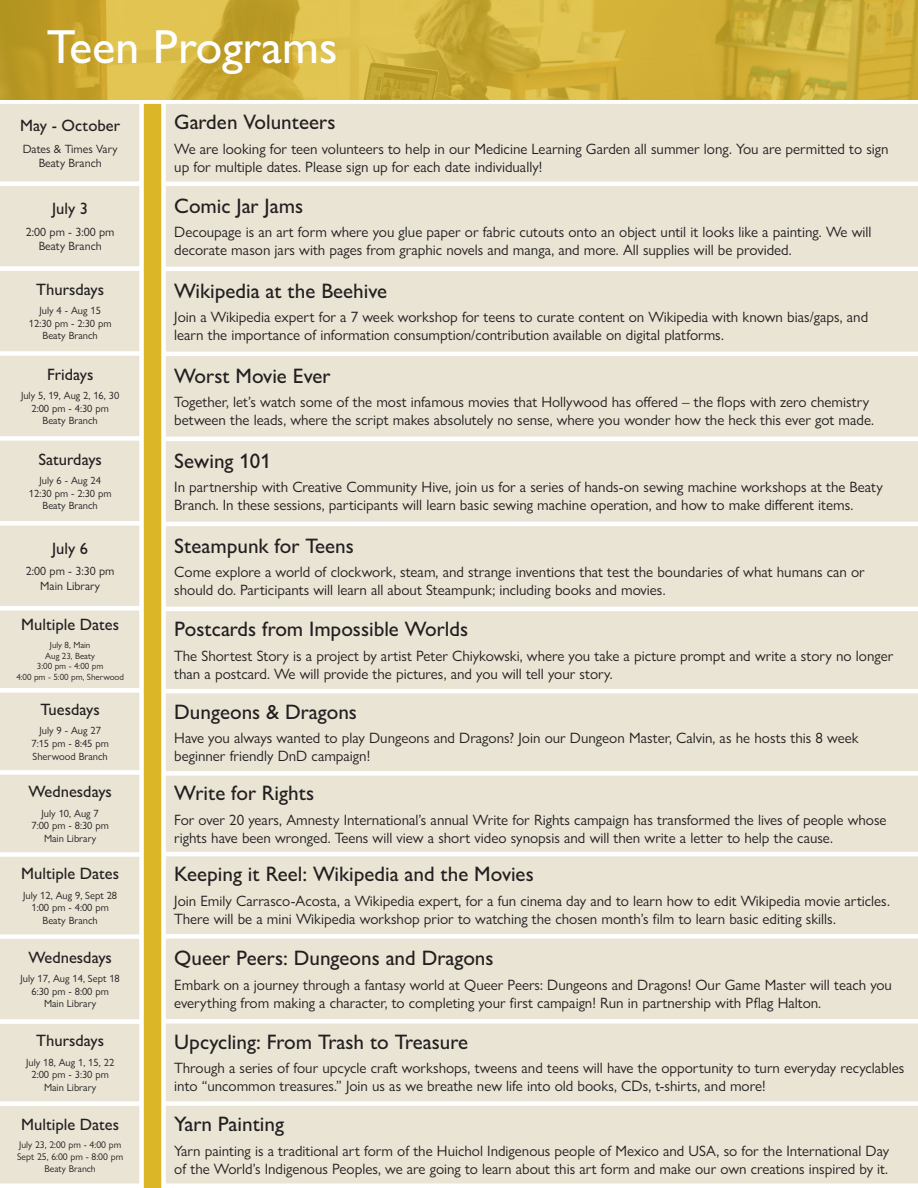
<style>
.page{position:relative;width:918px;height:1188px;background:#fff}
.page>*{position:absolute;margin:0;border:0;box-sizing:border-box;transform-origin:0 0}
.t1{font:500 48px "Gill Sans Nova";color:#fff}
.t2{font:500 21px "Gill Sans Nova";color:#231f20}
.t3{font:500 16.5px "Gill Sans Nova";color:#231f20}
.t4{font:15px/18px "Gill Sans Nova";color:#231f20}
.t5{font:12px "Gill Sans Nova";color:#231f20}
.t6{font:10.5px "Gill Sans Nova";color:#231f20}
.t7{font:9.75px "Gill Sans Nova";color:#231f20}
.t8{font:9px "Gill Sans Nova";color:#231f20}
</style>
<div class="page">
<div style="left:166px;top:104px;width:752px;height:1080px;background:#e9e4d4"></div>
<hr style="left:155px;top:182px;width:763px;height:4px;background:#fff">
<hr style="left:155px;top:267px;width:763px;height:4px;background:#fff">
<hr style="left:155px;top:352px;width:763px;height:4px;background:#fff">
<hr style="left:155px;top:437px;width:763px;height:4px;background:#fff">
<hr style="left:155px;top:522px;width:763px;height:4px;background:#fff">
<hr style="left:155px;top:607px;width:763px;height:4px;background:#fff">
<hr style="left:155px;top:689px;width:763px;height:4px;background:#fff">
<div style="left:155px;top:771px;width:763px;height:5px;background:#fff"></div>
<hr style="left:155px;top:852px;width:763px;height:4px;background:#fff">
<div style="left:155px;top:934px;width:763px;height:5px;background:#fff"></div>
<div style="left:155px;top:1019px;width:763px;height:5px;background:#fff"></div>
<div style="left:155px;top:1101px;width:763px;height:5px;background:#fff"></div>
<div style="left:0;top:104px;width:139px;height:1080px;background:#e9e4d4"></div>
<div style="left:0;top:181px;width:144px;height:5px;background:#fff"></div>
<div style="left:0;top:266px;width:144px;height:5px;background:#fff"></div>
<div style="left:0;top:351px;width:144px;height:5px;background:#fff"></div>
<div style="left:0;top:436px;width:144px;height:5px;background:#fff"></div>
<div style="left:0;top:521px;width:144px;height:5px;background:#fff"></div>
<hr style="left:0;top:606px;width:144px;height:4px;background:#fff">
<div style="left:0;top:688px;width:144px;height:5px;background:#fff"></div>
<div style="left:0;top:770px;width:144px;height:5px;background:#fff"></div>
<div style="left:0;top:852px;width:144px;height:5px;background:#fff"></div>
<div style="left:0;top:934px;width:144px;height:5px;background:#fff"></div>
<div style="left:0;top:1019px;width:144px;height:5px;background:#fff"></div>
<div style="left:0;top:1101px;width:144px;height:5px;background:#fff"></div>
<svg style="left:139px;top:99px;width:27px;height:1089px"></svg>
<svg style="left:0;top:0;width:918px;height:99px;background:#cfaf3a"></svg>
<p class="t1" style="left:47px;top:17px;width:292px">Teen Programs</p>
<p class="t3" style="left:20px;top:116px;width:101px">May - October</p>
<p class="t5" style="left:23px;top:141px;width:96px">Dates &amp; Times Vary</p>
<p class="t5" style="left:39px;top:156px;width:65px">Beaty Branch</p>
<p class="t3" style="left:52px;top:199px;width:38px">July 3</p>
<p class="t5" style="left:26px;top:224px;width:90px">2:00 pm - 3:00 pm</p>
<p class="t5" style="left:39px;top:239px;width:65px">Beaty Branch</p>
<p class="t3" style="left:36px;top:279px;width:69px">Thursdays</p>
<p class="t6" style="left:39px;top:304px;width:63px">July 4 - Aug 15</p>
<p class="t6" style="left:29px;top:317px;width:84px">12:30 pm - 2:30 pm</p>
<p class="t6" style="left:43px;top:329px;width:57px">Beaty Branch</p>
<p class="t3" style="left:47px;top:364px;width:48px">Fridays</p>
<p class="t6" style="left:21px;top:389px;width:100px">July 5, 19, Aug 2, 16, 30</p>
<p class="t6" style="left:31px;top:402px;width:79px">2:00 pm - 4:30 pm</p>
<p class="t6" style="left:43px;top:414px;width:57px">Beaty Branch</p>
<p class="t3" style="left:38px;top:449px;width:65px">Saturdays</p>
<p class="t6" style="left:39px;top:474px;width:63px">July 6 - Aug 24</p>
<p class="t6" style="left:29px;top:487px;width:84px">12:30 pm - 2:30 pm</p>
<p class="t6" style="left:43px;top:499px;width:57px">Beaty Branch</p>
<p class="t3" style="left:52px;top:538px;width:38px">July 6</p>
<p class="t5" style="left:26px;top:564px;width:90px">2:00 pm - 3:30 pm</p>
<p class="t5" style="left:40px;top:578px;width:61px">Main Library</p>
<p class="t3" style="left:21px;top:615px;width:100px">Multiple Dates</p>
<p class="t8" style="left:50px;top:639px;width:42px">July 8, Main</p>
<p class="t8" style="left:45px;top:650px;width:51px">Aug 23, Beaty</p>
<p class="t8" style="left:37px;top:661px;width:68px">3:00 pm - 4:00 pm</p>
<p class="t8" style="left:16px;top:672px;width:109px">4:00 pm - 5:00 pm, Sherwood</p>
<p class="t3" style="left:41px;top:699px;width:61px">Tuesdays</p>
<p class="t6" style="left:39px;top:724px;width:63px">July 9 - Aug 27</p>
<p class="t6" style="left:31px;top:737px;width:79px">7:15 pm - 8:45 pm</p>
<p class="t6" style="left:33px;top:750px;width:77px">Sherwood Branch</p>
<p class="t3" style="left:28px;top:782px;width:85px">Wednesdays</p>
<p class="t6" style="left:42px;top:807px;width:59px">July 10, Aug 7</p>
<p class="t6" style="left:31px;top:819px;width:79px">7:00 pm - 8:30 pm</p>
<p class="t6" style="left:44px;top:832px;width:54px">Main Library</p>
<p class="t3" style="left:21px;top:864px;width:100px">Multiple Dates</p>
<p class="t6" style="left:23px;top:889px;width:96px">July 12, Aug 9, Sept 28</p>
<p class="t6" style="left:31px;top:901px;width:79px">1:00 pm - 4:00 pm</p>
<p class="t6" style="left:43px;top:914px;width:57px">Beaty Branch</p>
<p class="t3" style="left:28px;top:947px;width:85px">Wednesdays</p>
<p class="t6" style="left:21px;top:972px;width:101px">July 17, Aug 14, Sept 18</p>
<p class="t6" style="left:31px;top:985px;width:79px">6:30 pm - 8:00 pm</p>
<p class="t6" style="left:44px;top:997px;width:54px">Main Library</p>
<p class="t3" style="left:36px;top:1031px;width:69px">Thursdays</p>
<p class="t6" style="left:26px;top:1056px;width:90px">July 18, Aug 1, 15, 22</p>
<p class="t6" style="left:31px;top:1068px;width:79px">2:00 pm - 3:30 pm</p>
<p class="t6" style="left:44px;top:1081px;width:54px">Main Library</p>
<p class="t3" style="left:21px;top:1114px;width:100px">Multiple Dates</p>
<p class="t7" style="left:19px;top:1139px;width:104px">July 23, 2:00 pm - 4:00 pm</p>
<p class="t7" style="left:17px;top:1151px;width:108px">Sept 25, 6:00 pm - 8:00 pm</p>
<p class="t7" style="left:45px;top:1162px;width:53px">Beaty Branch</p>
<p class="t2" style="left:174px;top:109px;width:163px">Garden Volunteers</p>
<p class="t4" style="left:174px;top:140px;width:716px">We are looking for teen volunteers to help in our Medicine Learning Garden all summer long. You are permitted to sign up for multiple dates. Please sign up for each date individually!</p>
<p class="t2" style="left:174px;top:193px;width:130px">Comic Jar Jams</p>
<p class="t4" style="left:174px;top:223px;width:699px">Decoupage is an art form where you glue paper or fabric cutouts onto an object until it looks like a painting. We will decorate mason jars with pages from graphic novels and manga, and more. All supplies will be provided.</p>
<p class="t2" style="left:174px;top:278px;width:214px">Wikipedia at the Beehive</p>
<p class="t4" style="left:174px;top:308px;width:696px">Join a Wikipedia expert for a 7 week workshop for teens to curate content on Wikipedia with known bias/gaps, and learn the importance of information consumption/contribution available on digital platforms.</p>
<p class="t2" style="left:174px;top:363px;width:158px">Worst Movie Ever</p>
<p class="t4" style="left:174px;top:393px;width:701px">Together, let’s watch some of the most infamous movies that Hollywood has offered – the flops with zero chemistry between the leads, where the script makes absolutely no sense, where you wonder how the heck this ever got made.</p>
<p class="t2" style="left:174px;top:448px;width:98px">Sewing 101</p>
<p class="t4" style="left:174px;top:478px;width:710px">In partnership with Creative Community Hive, join us for a series of hands-on sewing machine workshops at the Beaty<br>Branch. In these sessions, participants will learn basic sewing machine operation, and how to make different items.</p>
<p class="t2" style="left:174px;top:533px;width:181px">Steampunk for Teens</p>
<p class="t4" style="left:174px;top:563px;width:692px">Come explore a world of clockwork, steam, and strange inventions that test the boundaries of what humans can or should do. Participants will learn all about Steampunk; including books and movies.</p>
<p class="t2" style="left:174px;top:616px;width:296px">Postcards from Impossible Worlds</p>
<p class="t4" style="left:174px;top:647px;width:721px">The Shortest Story is a project by artist Peter Chiykowski, where you take a picture prompt and write a story no longer than a postcard. We will provide the pictures, and you will tell your story.</p>
<p class="t2" style="left:174px;top:699px;width:184px">Dungeons &amp; Dragons</p>
<p class="t4" style="left:174px;top:729px;width:686px">Have you always wanted to play Dungeons and Dragons? Join our Dungeon Master, Calvin, as he hosts this 8 week beginner friendly DnD campaign!</p>
<p class="t2" style="left:174px;top:780px;width:141px">Write for Rights</p>
<p class="t4" style="left:174px;top:810px;width:714px">For over 20 years, Amnesty International’s annual Write for Rights campaign has transformed the lives of people whose rights have been wronged. Teens will view a short video synopsis and will then write a letter to help the cause.</p>
<p class="t2" style="left:174px;top:862px;width:361px">Keeping it Reel: Wikipedia and the Movies</p>
<p class="t4" style="left:174px;top:892px;width:717px">Join Emily Carrasco-Acosta, a Wikipedia expert, for a fun cinema day and to learn how to edit Wikipedia movie articles.<br>There will be a mini Wikipedia workshop prior to watching the chosen month’s film to learn basic editing skills.</p>
<p class="t2" style="left:174px;top:945px;width:321px">Queer Peers: Dungeons and Dragons</p>
<p class="t4" style="left:174px;top:976px;width:719px">Embark on a journey through a fantasy world at Queer Peers: Dungeons and Dragons! Our Game Master will teach you everything from making a character, to completing your first campaign! Run in partnership with Pflag Halton.</p>
<p class="t2" style="left:174px;top:1029px;width:296px">Upcycling: From Trash to Treasure</p>
<p class="t4" style="left:174px;top:1059px;width:732px">Through a series of four upcycle craft workshops, tweens and teens will have the opportunity to turn everyday recyclables into “uncommon treasures.” Join us as we breathe new life into old books, CDs, t-shirts, and more!</p>
<p class="t2" style="left:174px;top:1111px;width:111px">Yarn Painting</p>
<p class="t4" style="left:174px;top:1141px;width:716px">Yarn painting is a traditional art form of the Huichol Indigenous people of Mexico and USA, so for the International Day of the World’s Indigenous Peoples, we are going to learn about this art form and make our own creations inspired by it.</p>
</div>
